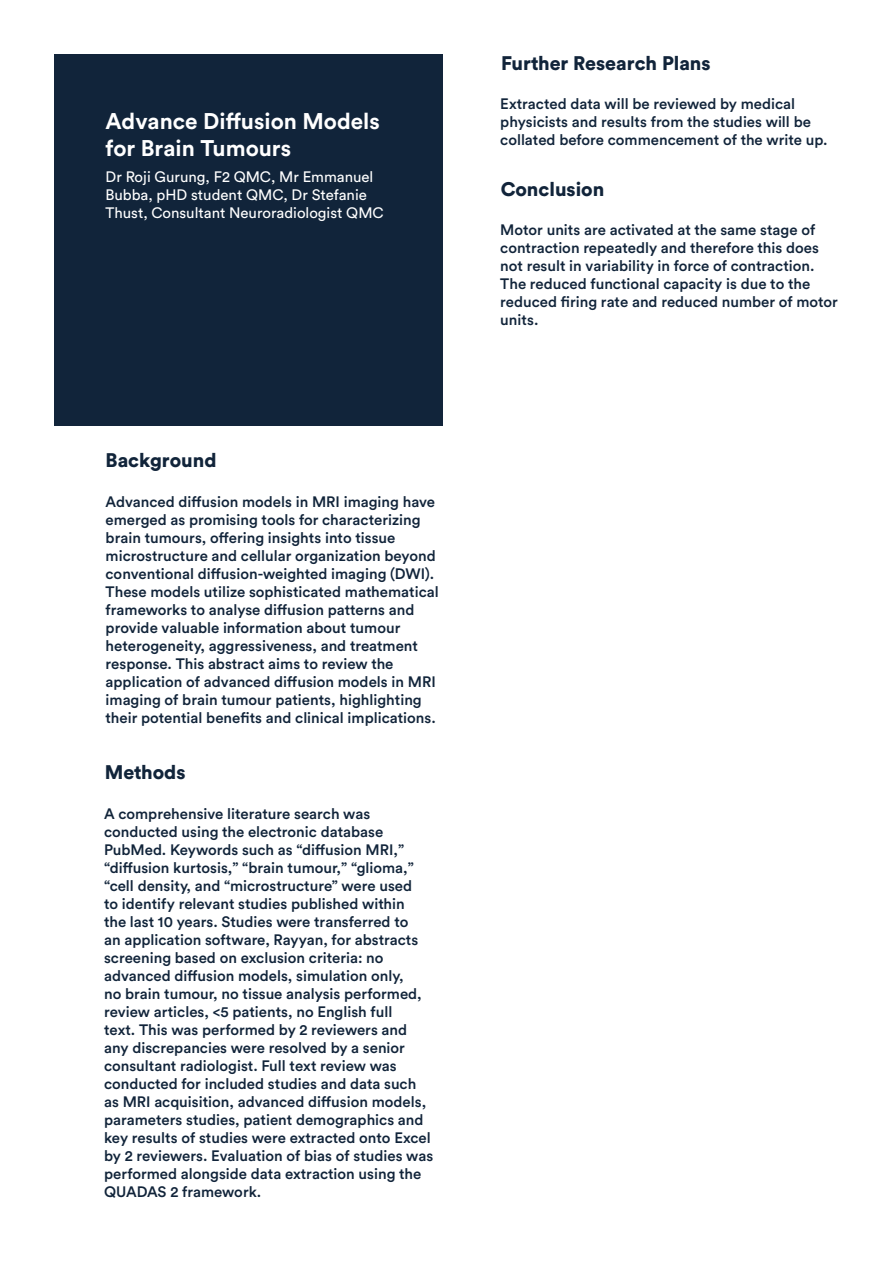
<style>
.page{position:relative;width:893px;height:1263px;background:#fff}
.page>*{position:absolute;margin:0;border:0;box-sizing:border-box;transform-origin:0 0}
.t1{font:700 22.5px/27px "Circular Pro";color:#fff}
.t2{font:900 19.5px "Circular Pro";color:#11243a}
.t3{font:500 15px/18px "Circular Pro";color:#11243a}
.t4{font:15px/18px "Circular Pro";color:#fff}
</style>
<div class="page">
<div style="left:54px;top:54px;width:389px;height:372px;background:#11243a"></div>
<h1 class="t1" style="left:106px;top:106px;width:276px">Advance Diffusion Models for Brain Tumours</h1>
<p class="t4" style="left:106px;top:168px;width:280px">Dr Roji Gurung, F2 QMC, Mr Emmanuel<br>Bubba, pHD student QMC, Dr Stefanie<br>Thust, Consultant Neuroradiologist QMC</p>
<h2 class="t2" style="left:106px;top:447px;width:113px">Background</h2>
<p class="t3" style="left:106px;top:492px;width:335px">Advanced diffusion models in MRI imaging have emerged as promising tools for characterizing brain tumours, offering insights into tissue microstructure and cellular organization beyond conventional diffusion-weighted imaging (DWI).<br>These models utilize sophisticated mathematical frameworks to analyse diffusion patterns and provide valuable information about tumour heterogeneity, aggressiveness, and treatment response. This abstract aims to review the application of advanced diffusion models in MRI imaging of brain tumour patients, highlighting their potential benefits and clinical implications.</p>
<h2 class="t2" style="left:105px;top:758px;width:82px">Methods</h2>
<p class="t3" style="left:104px;top:803px;width:331px">A comprehensive literature search was conducted using the electronic database PubMed. Keywords such as “diffusion MRI,” “diffusion kurtosis,” “brain tumour,” “glioma,” “cell density, and “microstructure” were used<br>to identify relevant studies published within<br>the last 10 years. Studies were transferred to<br>an application software, Rayyan, for abstracts screening based on exclusion criteria: no advanced diffusion models, simulation only,<br>no brain tumour, no tissue analysis performed, review articles, &lt;5 patients, no English full<br>text. This was performed by 2 reviewers and any discrepancies were resolved by a senior consultant radiologist. Full text review was conducted for included studies and data such as MRI acquisition, advanced diffusion models, parameters studies, patient demographics and key results of studies were extracted onto Excel by 2 reviewers. Evaluation of bias of studies was performed alongside data extraction using the QUADAS 2 framework.</p>
<h2 class="t2" style="left:501px;top:49px;width:211px">Further Research Plans</h2>
<p class="t3" style="left:500px;top:94px;width:329px">Extracted data will be reviewed by medical physicists and results from the studies will be collated before commencement of the write up.</p>
<h2 class="t2" style="left:501px;top:175px;width:105px">Conclusion</h2>
<p class="t3" style="left:500px;top:220px;width:339px">Motor units are activated at the same stage of contraction repeatedly and therefore this does not result in variability in force of contraction.<br>The reduced functional capacity is due to the reduced firing rate and reduced number of motor units.</p>
</div>
